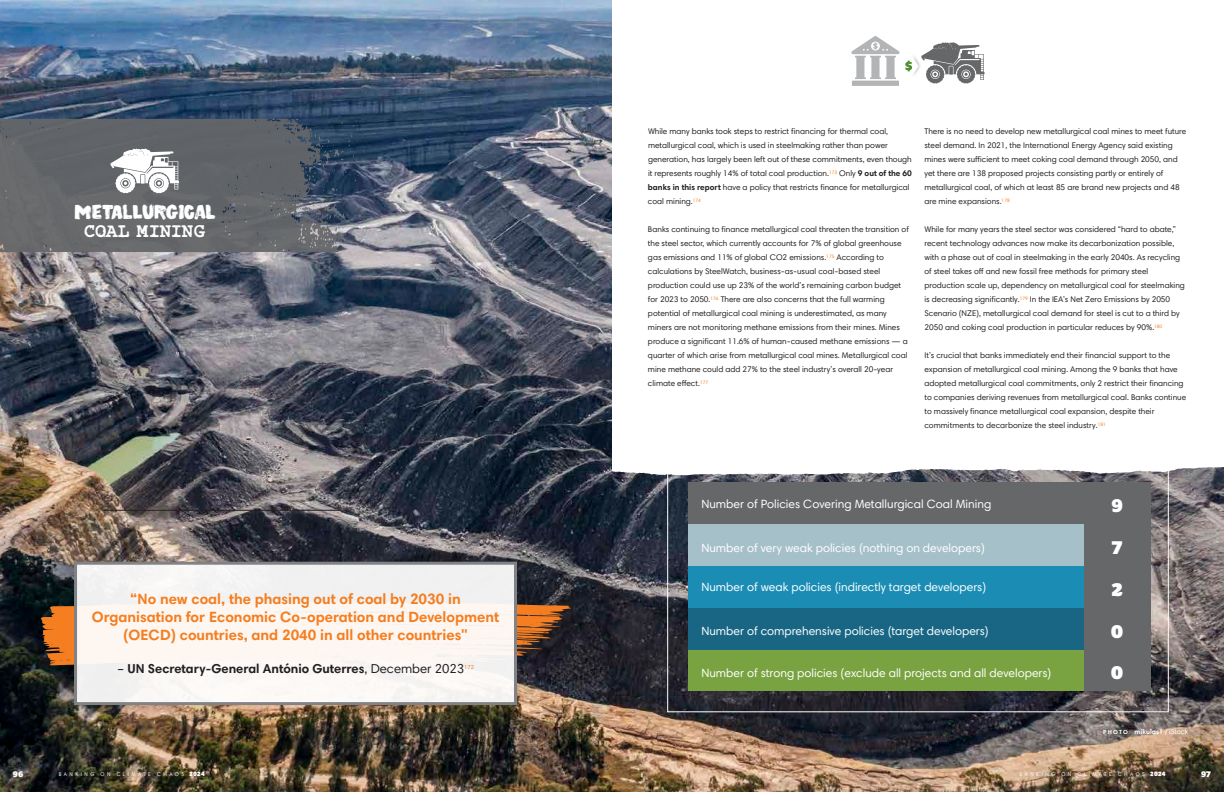
<style>
.page{position:relative;width:1224px;height:792px;background:#fff}
.page>*{position:absolute;margin:0;border:0;box-sizing:border-box;transform-origin:0 0}
.t1{font:20px "Painterman Brush";color:#fff}
.t2{font:700 20px "Rough Typewriter";letter-spacing:-.05em;color:#fff}
.t3{font:18px "Plume Ad";color:#fff}
.t4{font:700 15px/18px "Harmonia Sans Std";color:#f57e20;text-align:center}
.t5{font:700 13px "Harmonia Sans Std";color:#231f20}
.t6{font:12px "Harmonia Sans Std";color:#fff}
.t7{font:8.2px/14px "Harmonia Sans Std";color:#231f20}
.t8{font:8px "Plume Ad";color:#fff}
.t9{font:700 7px "Harmonia Sans Std";color:#fff}
.t10{font:5.8px "Harmonia Sans Std";color:#f57e20}
.t11{font:5.5px "Harmonia Sans Std";letter-spacing:.5em;color:#fff;scale:.91 1}
.s1{font-weight:400}
.s2{font-family:"Plume Ad";font-size:6.1px}
.s3{font-weight:700}
.s4{font-size:6px}
.s5{font-size:6px;color:#f57e20}
</style>
<div class="page">
<img style="left:0;top:0;width:1224px;height:792px">
<div style="left:0;top:119px;width:344px;height:133px;background:#626569"></div>
<svg style="left:295px;top:119px;width:69px;height:126px;background:#475669"></svg>
<svg style="left:110px;top:149px;width:69px;height:44px"></svg>
<hr style="left:104px;top:510px;width:237px;height:1px;background:#231f20">
<svg style="left:41px;top:601px;width:530px;height:64px;background:#874d22"></svg>
<div style="left:76px;top:563px;width:440px;height:141px;background:#fcf6f1"></div>
<div style="left:74px;top:562px;width:443px;height:143px;border:3px solid #808285"></div>
<div style="left:612px;top:0;width:612px;height:443px;background:#fff"></div>
<div style="left:852px;top:81px;width:47px;height:5px;background:#b2b4b6"></div>
<svg style="left:851px;top:36px;width:134px;height:47px"></svg>
<div style="left:688px;top:524px;width:396px;height:42px;background:#a6c0ca"></div>
<div style="left:688px;top:566px;width:396px;height:42px;background:#1b8db4"></div>
<div style="left:688px;top:650px;width:396px;height:41px;background:#78a340"></div>
<div style="left:688px;top:483px;width:396px;height:41px;background:#656769"></div>
<div style="left:688px;top:608px;width:396px;height:42px;background:#186683"></div>
<div style="left:1084px;top:524px;width:67px;height:42px;background:#656769"></div>
<div style="left:1084px;top:566px;width:67px;height:42px;background:#656769"></div>
<div style="left:1084px;top:650px;width:67px;height:41px;background:#656769"></div>
<div style="left:1084px;top:483px;width:67px;height:41px;background:#656769"></div>
<div style="left:1084px;top:608px;width:67px;height:42px;background:#656769"></div>
<svg style="left:612px;top:443px;width:612px;height:32px"></svg>
<h1 class="t1" style="left:75px;top:199px;width:142px">METALLURGICAL</h1>
<h1 class="t2" style="left:84px;top:218px;width:123px">COAL MINING</h1>
<h3 class="t4" style="left:92px;top:590px;width:409px">“No new coal, the phasing out of coal by 2030 in<br>Organisation for Economic Co-operation and Development (OECD) countries, and 2040 in all other countries"</h3>
<h3 class="t5" style="left:117px;top:661px;width:349px"><span class="s1">–</span> UN Secretary-General António Guterres<span class="s1">, December 2023</span></h3>
<p class="t10" style="left:464px;top:663px;width:11px">172</p>
<p class="t8" style="left:13px;top:769px;width:12px">96</p>
<p class="t11" style="left:59px;top:771px;width:162px">BANKING ON CLIMATE CHAOS <span class="s2">2024</span></p>
<p class="t7" style="left:648px;top:124px;width:266px">While many banks took steps to restrict financing for thermal coal, metallurgical coal, which is used in steelmaking rather than power generation, has largely been left out of these commitments, even though it represents roughly 14% of total coal production.<sup>173</sup> Only <span class="s3">9 out of the 60 banks in this report</span> have a policy that restricts finance for metallurgical coal mining.<sup>174</sup></p>
<p class="t7" style="left:648px;top:222px;width:262px">Banks continuing to finance metallurgical coal threaten the transition of the steel sector, which currently accounts for 7% of global greenhouse gas emissions and 11% of global CO2 emissions.<sup>175</sup> According to calculations by SteelWatch, business-as-usual coal-based steel production could use up 23% of the world’s remaining carbon budget for 2023 to 2050.<sup>176</sup> There are also concerns that the full warming potential of metallurgical coal mining is underestimated, as many miners are not monitoring methane emissions from their mines. Mines produce a significant 11.6% of human-caused methane emissions — a quarter of which arise from metallurgical coal mines. Metallurgical coal mine methane could add 27% to the steel industry’s overall 20-year climate effect.<sup>177</sup></p>
<p class="t7" style="left:924px;top:124px;width:263px">There is no need to develop new metallurgical coal mines to meet future steel demand. In 2021, the International Energy Agency said existing mines were sufficient to meet coking coal demand through 2050, and yet there are 138 proposed projects consisting partly or entirely of metallurgical coal, of which at least 85 are brand new projects and 48 are mine expansions.<sup>178</sup></p>
<p class="t7" style="left:924px;top:222px;width:262px">While for many years the steel sector was considered “hard to abate,” recent technology advances now make its decarbonization possible, with a phase out of coal in steelmaking in the early 2040s. As recycling of steel takes off and new fossil free methods for primary steel production scale up, dependency on metallurgical coal for steelmaking is decreasing significantly.<sup>179</sup> In the IEA’s Net Zero Emissions by 2050<br>Scenario (NZE), metallurgical coal demand for steel is cut to a third by 2050 and coking coal production in particular reduces by 90%.<sup>180</sup></p>
<p class="t7" style="left:924px;top:348px;width:263px">It’s crucial that banks immediately end their financial support to the expansion of metallurgical coal mining. Among the 9 banks that have adopted metallurgical coal commitments, only 2 restrict their financing to companies deriving revenues from metallurgical coal. Banks continue to massively finance metallurgical coal expansion, despite their commitments to decarbonize the steel industry.<sup>181</sup></p>
<h3 class="t6" style="left:701px;top:496px;width:291px">Number of Policies Covering Metallurgical Coal Mining</h3>
<h2 class="t3" style="left:1111px;top:494px;width:13px">9</h2>
<h3 class="t6" style="left:701px;top:540px;width:285px">Number of very weak policies (nothing on developers)</h3>
<h3 class="t6" style="left:701px;top:580px;width:286px">Number of weak policies (indirectly target developers)</h3>
<h2 class="t3" style="left:1112px;top:536px;width:13px">7</h2>
<h2 class="t3" style="left:1111px;top:578px;width:13px">2</h2>
<h3 class="t6" style="left:701px;top:624px;width:289px">Number of comprehensive policies (target developers)</h3>
<h2 class="t3" style="left:1111px;top:620px;width:14px">0</h2>
<h3 class="t6" style="left:701px;top:665px;width:352px">Number of strong policies (exclude all projects and all developers)</h3>
<h2 class="t3" style="left:1111px;top:661px;width:14px">0</h2>
<p class="t9" style="left:1103px;top:728px;width:86px"><span class="s4">P H O T O</span> <span class="s5">:</span> mikulas1 <span class="s1">/ iStock</span></p>
<p class="t11" style="left:1020px;top:771px;width:162px">BANKING ON CLIMATE CHAOS <span class="s2">2024</span></p>
<p class="t8" style="left:1201px;top:769px;width:12px">97</p>
</div>
